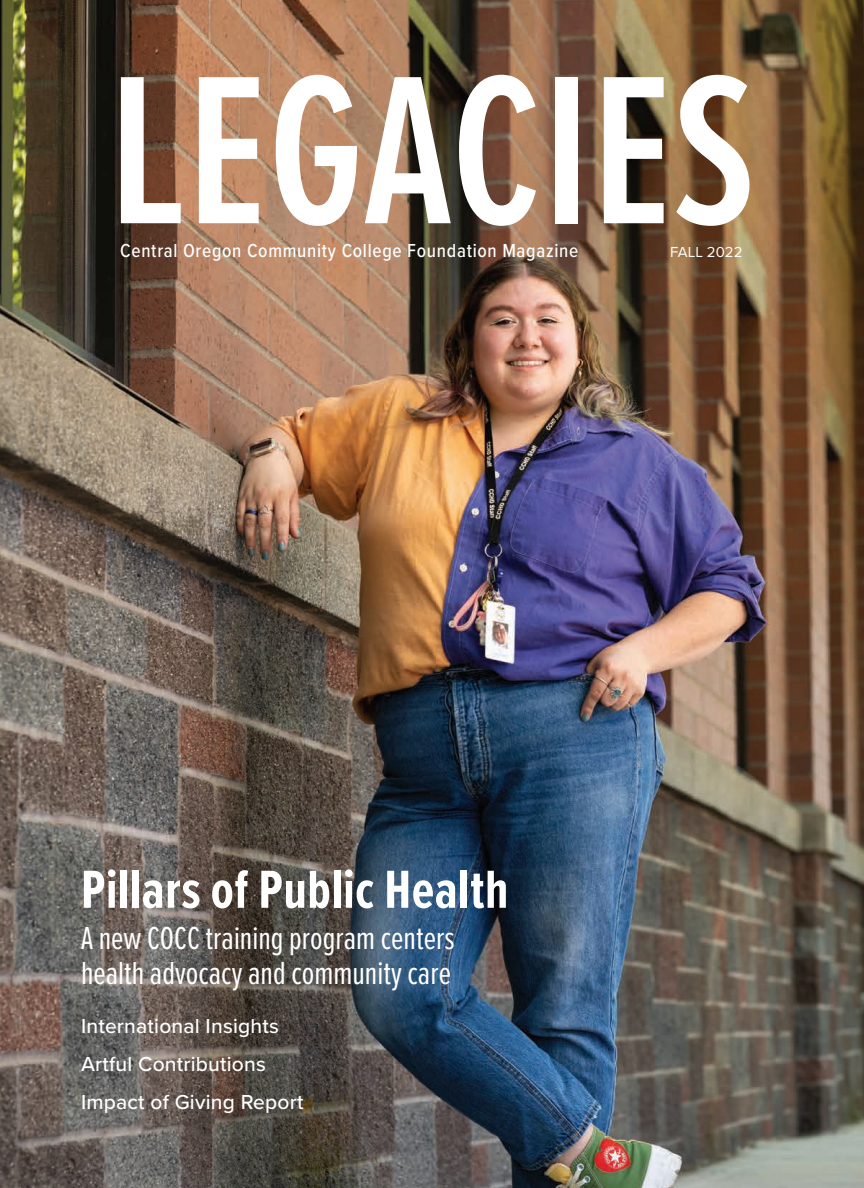
<style>
.page{position:relative;width:864px;height:1188px;background:#fff}
.page>*{position:absolute;margin:0;border:0;box-sizing:border-box;transform-origin:0 0}
.t1{font:600 219px "Proxima Nova A Ex Cn";letter-spacing:.005em;color:#fff}
.t2{font:700 55.5px "Proxima Nova Ex Cn";letter-spacing:.01em;color:#fff}
.t3{font:33px/34.5px "Proxima Nova Ex Cn";color:#fff}
.t4{font:500 21px "Proxima Nova";letter-spacing:.01em;color:#fff}
.t5{font:500 19.5px "Proxima Nova Cond";letter-spacing:.035em;color:#fff}
.t6{font:15px "Proxima Nova";color:#fff}
</style>
<div class="page">
<img style="left:0;top:0;width:864px;height:1188px">
<p class="t1" style="left:108px;top:-9px;width:649px">LEGACIES</p>
<p class="t5" style="left:120px;top:236px;width:460px">Central Oregon Community College Foundation Magazine</p>
<p class="t6" style="left:670px;top:241px;width:74px">FALL 2022</p>
<p class="t2" style="left:81px;top:849px;width:429px">Pillars of Public Health</p>
<p class="t3" style="left:81px;top:920px;width:375px">A new COCC training program centers health advocacy and community care</p>
<p class="t4" style="left:81px;top:1010px;width:199px">International Insights</p>
<p class="t4" style="left:81px;top:1048px;width:186px">Artful Contributions</p>
<p class="t4" style="left:81px;top:1086px;width:224px">Impact of Giving Report</p>
</div>
